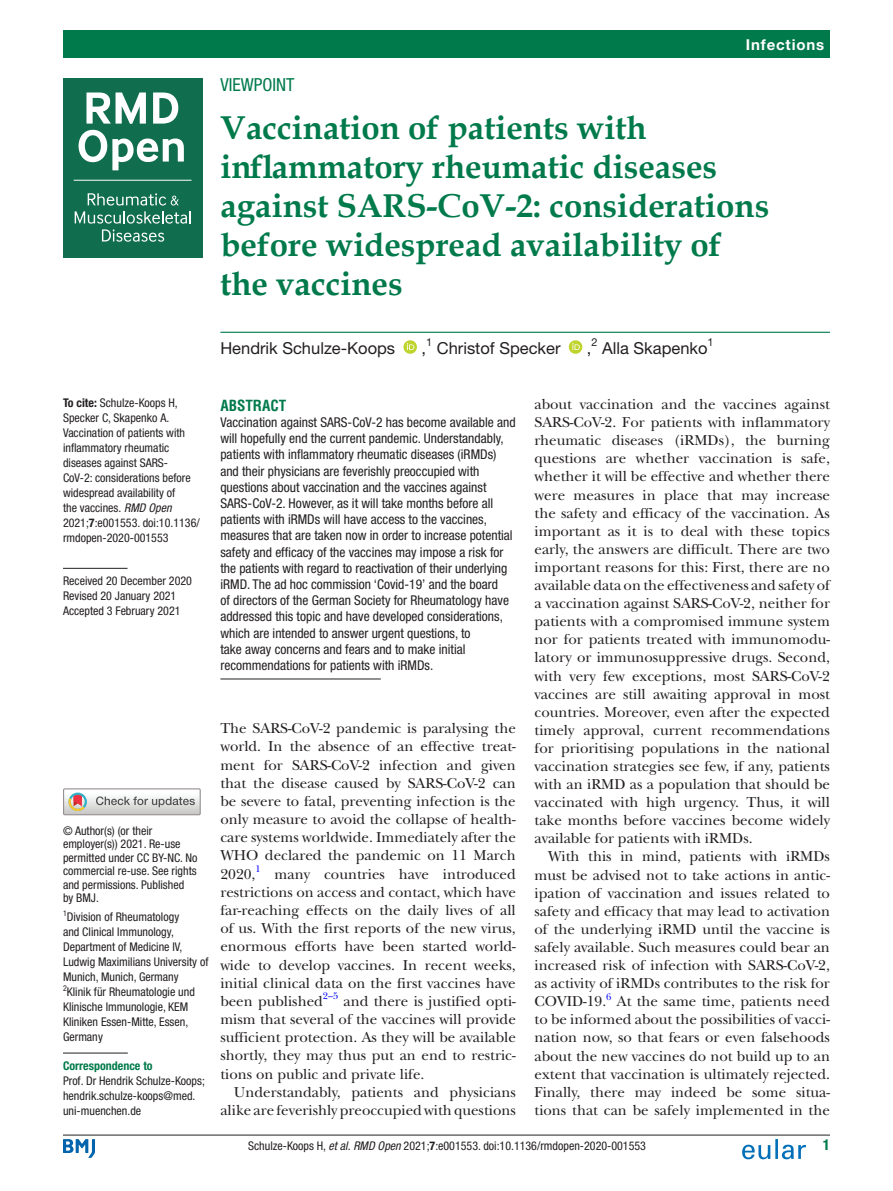
<style>
.page{position:relative;width:893px;height:1191px;background:#fff}
.page>*{position:absolute;margin:0;border:0;box-sizing:border-box;transform-origin:0 0}
.t1{font:700 33px/39px "Book Antiqua";color:#007a4b}
.t2{font:condensed 18px "Helvetica Neue LT Std";color:#007a4b}
.t3{font:16.5px "Helvetica Neue LT Std";color:#231f20}
.t4{font:15px/18.1px "New Baskerville";color:#231f20;text-align:justify}
.t5{font:700 15px "Helvetica Neue LT Std";letter-spacing:.055em;color:#fff}
.t6{font:700 condensed 15px "Helvetica";color:#007a4b}
.t7{font:700 condensed 15px "Helvetica Neue LT Std";color:#007a4b}
.t8{font:condensed 13.5px/16.2px "Helvetica Neue LT Std";color:#231f20}
.t9{font:condensed 12px/15px "Helvetica Neue LT Std";color:#231f20}
.t10{font:700 condensed 12px "Helvetica Neue LT Std";color:#007a4b}
.t11{font:9.9px "New Baskerville";color:#00f}
.t12{font:condensed 7.95px "Helvetica Neue LT Std";color:#231f20}
.s1{font-weight:700}
.s2{font-style:italic}
</style>
<div class="page">
<hr style="left:63px;top:1134px;width:767px;height:1px;background:#231f20">
<svg style="left:742px;top:1139px;width:64px;height:20px"></svg>
<svg style="left:63px;top:1139px;width:32px;height:18px"></svg>
<hr style="left:220px;top:332px;width:610px;height:1px;background:#007a4b">
<svg style="left:403px;top:340px;width:14px;height:14px"></svg>
<svg style="left:569px;top:340px;width:13px;height:14px"></svg>
<hr style="left:63px;top:568px;width:65px;height:1px;background:#231f20">
<hr style="left:63px;top:1052px;width:65px;height:1px;background:#231f20">
<div style="left:63px;top:788px;width:138px;height:27px;border:1px solid #969090"></div>
<svg style="left:64px;top:789px;width:136px;height:25px"></svg>
<div style="left:63px;top:78px;width:139px;height:179px;background:#106d4e"></div>
<svg style="left:86px;top:92px;width:60px;height:32px"></svg>
<svg style="left:153px;top:92px;width:25px;height:32px"></svg>
<svg style="left:79px;top:130px;width:105px;height:40px"></svg>
<hr style="left:74px;top:180px;width:117px;height:1px;background:#fff">
<svg style="left:88px;top:193px;width:91px;height:12px"></svg>
<svg style="left:75px;top:211px;width:116px;height:31px"></svg>
<div style="left:63px;top:31px;width:767px;height:27px;background:#007a4b"></div>
<hr style="left:220px;top:678px;width:161px;height:1px;background:#231f20">
<p class="t5" style="left:746px;top:35px;width:80px">Infections</p>
<p class="t2" style="left:220px;top:74px;width:75px">VIEWPOINT</p>
<h1 class="t1" style="left:220px;top:108px;width:550px">Vaccination of patients with inflammatory rheumatic diseases against SARS-CoV-2: considerations before widespread availability of the vaccines</h1>
<p class="t3" style="left:220px;top:338px;width:176px">Hendrik Schulze-Koops</p>
<p class="t3" style="left:422px;top:338px;width:141px">,<sup>1</sup> Christof Specker</p>
<p class="t3" style="left:587px;top:338px;width:128px">,<sup>2</sup> Alla Skapenko<sup>1</sup></p>
<p class="t9" style="left:63px;top:395px;width:138px"><span class="s1">To cite:</span> Schulze-Koops H,<br>Specker C, Skapenko A.<br>Vaccination of patients with inflammatory rheumatic diseases against SARS-<br>CoV-2: considerations before widespread availability of<br>the vaccines. <span class="s2">RMD Open<br></span>2021;<span class="s1">7</span>:e001553. doi:10.1136/ rmdopen-2020-001553</p>
<p class="t9" style="left:63px;top:573px;width:130px">Received 20 December 2020<br>Revised 20 January 2021<br>Accepted 3 February 2021</p>
<p class="t9" style="left:63px;top:823px;width:136px;line-height:13.5px">© Author(s) (or their employer(s)) 2021. Re-use permitted under CC BY-NC. No commercial re-use. See rights and permissions. Published by BMJ.</p>
<p class="t12" style="left:63px;top:908px;width:5px">1</p>
<p class="t9" style="left:63px;top:909px;width:147px;text-indent:4px">Division of Rheumatology<br>and Clinical Immunology,<br>Department of Medicine IV,<br>Ludwig Maximilians University of<br>Munich, Munich, Germany</p>
<p class="t12" style="left:63px;top:983px;width:5px">2</p>
<p class="t9" style="left:63px;top:984px;width:133px;text-indent:4px">Klinik für Rheumatologie und<br>Klinische Immunologie, KEM<br>Kliniken Essen-Mitte, Essen,<br>Germany</p>
<p class="t10" style="left:63px;top:1058px;width:91px">Correspondence to</p>
<p class="t9" style="left:63px;top:1073px;width:143px">Prof. Dr Hendrik Schulze-Koops; hendrik.schulze-koops@med. uni-muenchen.de</p>
<p class="t6" style="left:220px;top:396px;width:67px">ABSTRACT</p>
<p class="t8" style="left:220px;top:414px;width:297px">Vaccination against SARS-CoV-2 has become available and will hopefully end the current pandemic. Understandably, patients with inflammatory rheumatic diseases (iRMDs) and their physicians are feverishly preoccupied with questions about vaccination and the vaccines against SARS-CoV-2. However, as it will take months before all patients with iRMDs will have access to the vaccines, measures that are taken now in order to increase potential safety and efficacy of the vaccines may impose a risk for the patients with regard to reactivation of their underlying iRMD. The ad hoc commission ‘Covid-19’ and the board<br>of directors of the German Society for Rheumatology have addressed this topic and have developed considerations, which are intended to answer urgent questions, to<br>take away concerns and fears and to make initial recommendations for patients with iRMDs.</p>
<p class="t4" style="left:220px;top:719px;width:297px">The SARS-CoV-2 pandemic is paralysing the world. In the absence of an effective treat&shy;ment for SARS-CoV-2 infection and given that the disease caused by SARS-CoV-2 can be severe to fatal, preventing infection is the only measure to avoid the collapse of health&shy;care systems worldwide. Immediately after the WHO declared the pandemic on 11 March 2020,</p>
<p class="t11" style="left:255px;top:863px;width:7px">1</p>
<p class="t4" style="left:220px;top:865px;width:297px;text-indent:54px">many countries have introduced restrictions on access and contact, which have far-reaching effects on the daily lives of all of us. With the first reports of the new virus, enormous efforts have been started world&shy;wide to develop vaccines. In recent weeks, initial clinical data on the first vaccines have been published</p>
<p class="t11" style="left:323px;top:990px;width:17px">2–5</p>
<p class="t4" style="left:220px;top:992px;width:297px;text-indent:123px">and there is justified opti&shy;mism that several of the vaccines will provide sufficient protection. As they will be available shortly, they may thus put an end to restric&shy;tions on public and private life.</p>
<p class="t4" style="left:220px;top:1082px;width:297px;text-align:right">Understandably, patients and physicians alike are feverishly preoccupied with questions</p>
<p class="t4" style="left:535px;top:395px;width:297px">about vaccination and the vaccines against SARS-CoV-2. For patients with inflammatory rheumatic diseases (iRMDs), the burning questions are whether vaccination is safe, whether it will be effective and whether there were measures in place that may increase the safety and efficacy of the vaccination. As important as it is to deal with these topics early, the answers are difficult. There are two important reasons for this: First, there are no available data on the effectiveness and safety of a vaccination against SARS-CoV-2, neither for patients with a compromised immune system nor for patients treated with immunomodu&shy;latory or immunosuppressive drugs. Second, with very few exceptions, most SARS-CoV-2 vaccines are still awaiting approval in most countries. Moreover, even after the expected timely approval, current recommendations for prioritising populations in the national vaccination strategies see few, if any, patients with an iRMD as a population that should be vaccinated with high urgency. Thus, it will take months before vaccines become widely available for patients with iRMDs.</p>
<p class="t4" style="left:535px;top:847px;width:297px;text-indent:14px">With this in mind, patients with iRMDs must be advised not to take actions in antic&shy;ipation of vaccination and issues related to safety and efficacy that may lead to activation of the underlying iRMD until the vaccine is safely available. Such measures could bear an increased risk of infection with SARS-CoV-2, as activity of iRMDs contributes to the risk for COVID-19.<sup>6</sup> At the same time, patients need to be informed about the possibilities of vacci&shy;nation now, so that fears or even falsehoods about the new vaccines do not build up to an extent that vaccination is ultimately rejected.<br>Finally, there may indeed be some situa&shy;tions that can be safely implemented in the</p>
<p class="t9" style="left:248px;top:1138px;width:399px">Schulze-Koops H, <span class="s2">et al</span>. <span class="s2">RMD Open</span> 2021;<span class="s1">7</span>:e001553. doi:10.1136/rmdopen-2020-001553</p>
<p class="t7" style="left:823px;top:1135px;width:9px">1</p>
</div>
